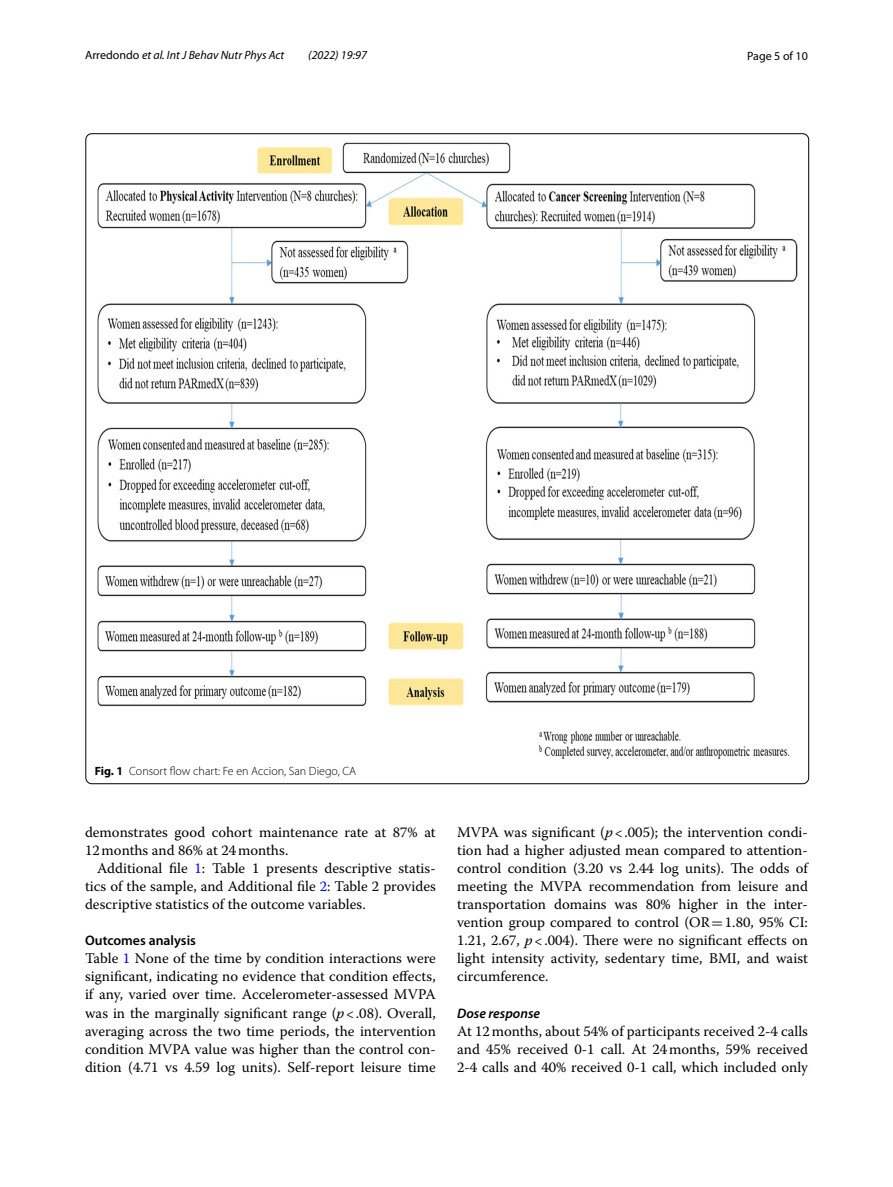
<style>
.page{position:relative;width:893px;height:1187px;background:#fff}
.page>*{position:absolute;margin:0;border:0;box-sizing:border-box;transform-origin:0 0}
.t1{font:14.7px/18px "Warnock Pro";color:#000;text-align:justify}
.t2{font:600 13.8px "Myriad Pro";color:#000}
.t3{font:italic 600 13.8px "Myriad Pro";color:#000}
.t4{font:italic 12px "Myriad Pro";color:#000}
.t5{font:300 12px "Myriad Pro";color:#000}
.t6{font:12px "Myriad Pro";color:#000}
.s1{font-style:normal}
.s2{font-weight:700}
.s3{color:#00f}
.s4{font-style:italic}
.s5{font-family:"MTSY"}
</style>
<div class="page">
<img style="left:97px;top:143px;width:700px;height:616px">
<p class="t4" style="left:85px;top:48px;width:201px"><span class="s1">Arredondo</span> et al. Int J Behav Nutr Phys Act</p>
<p class="t4" style="left:308px;top:48px;width:60px">(2022) 19:97</p>
<p class="t6" style="left:747px;top:48px;width:62px">Page 5 of 10</p>
<p class="t5" style="left:95px;top:764px;width:263px"><span class="s2">Fig. 1</span> Consort flow chart: Fe en Accion, San Diego, CA</p>
<p class="t1" style="left:85px;top:823px;width:352px">demonstrates good cohort maintenance rate at 87% at<br>12months and 86% at 24months.</p>
<p class="t1" style="left:85px;top:859px;width:352px;text-indent:12px">Additional file <span class="s3">1</span>: Table 1 presents descriptive statis&shy;tics of the sample, and Additional file <span class="s3">2</span>: Table 2 provides descriptive statistics of the outcome variables.</p>
<p class="t2" style="left:85px;top:932px;width:112px">Outcomes analysis</p>
<p class="t1" style="left:85px;top:949px;width:352px">Table <span class="s3">1</span> None of the time by condition interactions were significant, indicating no evidence that condition effects, if any, varied over time. Accelerometer-assessed MVPA was in the marginally significant range (<span class="s4">p</span>&lt;.08). Overall, averaging across the two time periods, the intervention condition MVPA value was higher than the control con&shy;dition (4.71 vs 4.59 log units). Self-report leisure time</p>
<p class="t1" style="left:457px;top:823px;width:352px">MVPA was significant (<span class="s4">p</span>&lt;.005); the intervention condi&shy;tion had a higher adjusted mean compared to attention&shy;control condition (3.20 vs 2.44 log units). The odds of meeting the MVPA recommendation from leisure and transportation domains was 80% higher in the inter&shy;vention group compared to control (OR<span class="s5">=</span>1.80, 95% CI:<br>1.21, 2.67, <span class="s4">p</span>&lt;.004). There were no significant effects on light intensity activity, sedentary time, BMI, and waist circumference.</p>
<p class="t3" style="left:457px;top:1004px;width:84px">Dose response</p>
<p class="t1" style="left:457px;top:1021px;width:352px">At 12months, about 54% of participants received 2-4 calls and 45% received 0-1 call. At 24months, 59% received 2-4 calls and 40% received 0-1 call, which included only</p>
</div>
